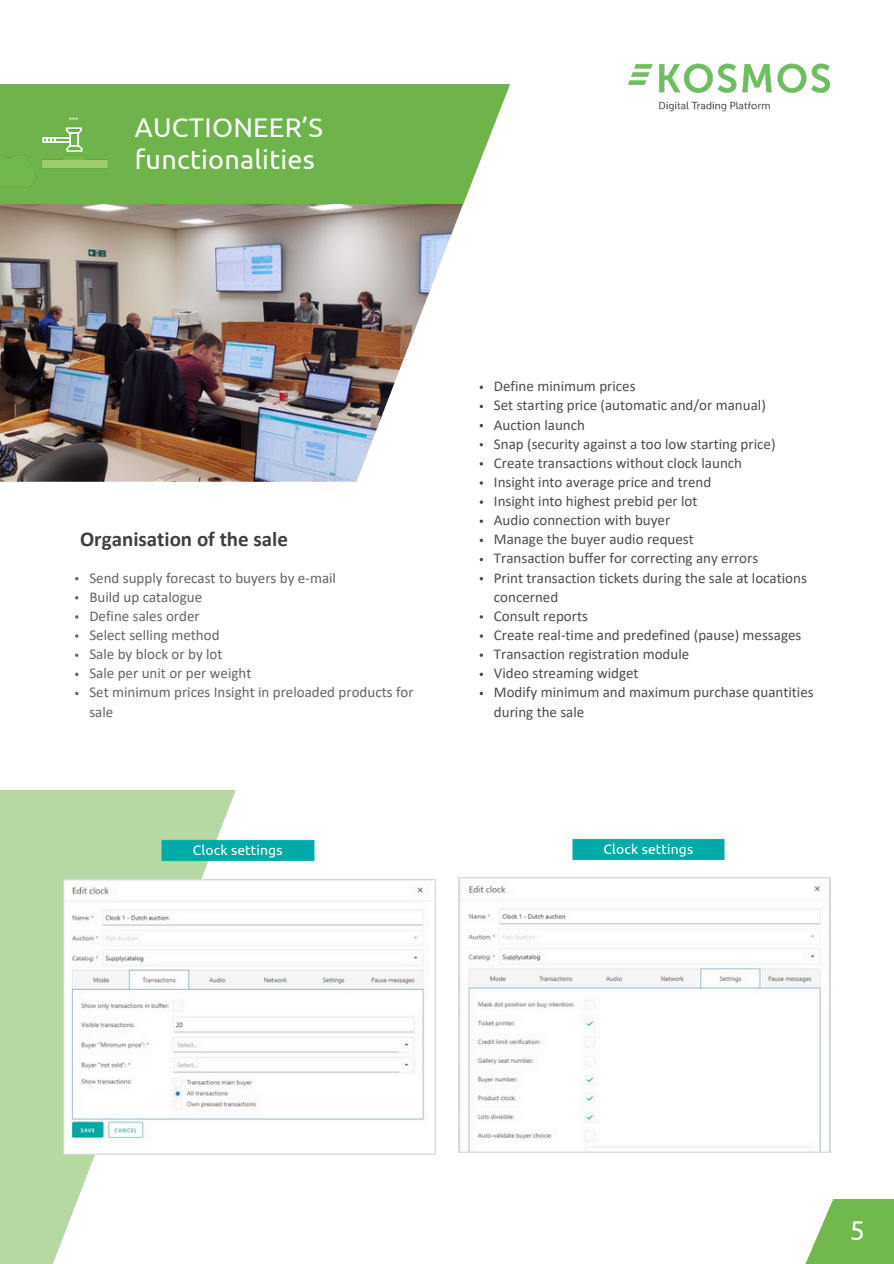
<style>
.page{position:relative;width:894px;height:1264px;background:#fff}
.page>*{position:absolute;margin:0;border:0;box-sizing:border-box;transform-origin:0 0}
.t1{font:27px/31.5px "Ubuntu";letter-spacing:.01em;color:#fff}
.t2{font:700 21px "Calibri";color:#404041}
.t3{font:15px/19.2px "Calibri";color:#4d4d4d}
.t4{font:15px/19.2px "Calibri";color:#65656a}
.t5{font:13.8px "Ubuntu";letter-spacing:.01em;color:#fff}
</style>
<div class="page">
<div style="left:0;top:85px;width:509px;height:119px;background:#6eb44b"></div>
<img style="left:806px;top:1199px;width:87px;height:64px">
<img style="left:63px;top:879px;width:373px;height:275px">
<img style="left:155px;top:833px;width:160px;height:36px">
<img style="left:458px;top:877px;width:372px;height:275px">
<img style="left:572px;top:838px;width:153px;height:23px">
<img style="left:0;top:204px;width:462px;height:277px">
<img style="left:0;top:110px;width:114px;height:85px">
<img style="left:628px;top:63px;width:203px;height:49px">
<svg style="left:479px;top:385px;width:4px;height:4px"></svg>
<svg style="left:479px;top:405px;width:4px;height:3px"></svg>
<svg style="left:479px;top:424px;width:4px;height:3px"></svg>
<svg style="left:479px;top:500px;width:4px;height:4px"></svg>
<svg style="left:479px;top:519px;width:4px;height:4px"></svg>
<svg style="left:479px;top:538px;width:4px;height:4px"></svg>
<svg style="left:479px;top:558px;width:4px;height:3px"></svg>
<svg style="left:479px;top:653px;width:4px;height:4px"></svg>
<svg style="left:479px;top:672px;width:4px;height:4px"></svg>
<svg style="left:479px;top:691px;width:4px;height:4px"></svg>
<svg style="left:75px;top:653px;width:3px;height:4px"></svg>
<p class="t1" style="left:135px;top:111px;width:189px">AUCTIONEER’S functionalities</p>
<p class="t2" style="left:80px;top:530px;width:209px">Organisation of the sale</p>
<p class="t4" style="left:89px;top:569px;width:248px">Send supply forecast to buyers by e-mail</p>
<p class="t4" style="left:89px;top:588px;width:114px">Build up catalogue</p>
<p class="t4" style="left:89px;top:607px;width:112px">Define sales order</p>
<p class="t4" style="left:89px;top:626px;width:132px">Select selling method</p>
<p class="t4" style="left:89px;top:645px;width:135px">Sale by block or by lot</p>
<p class="t4" style="left:89px;top:665px;width:163px">Sale per unit or per weight</p>
<p class="t4" style="left:89px;top:684px;width:326px">Set minimum prices Insight in preloaded products for sale</p>
<p class="t3" style="left:493px;top:378px;width:143px">Define minimum prices</p>
<p class="t3" style="left:493px;top:397px;width:273px">Set starting price (automatic and/or manual)</p>
<p class="t3" style="left:493px;top:416px;width:93px">Auction launch</p>
<p class="t3" style="left:493px;top:435px;width:283px">Snap (security against a too low starting price)</p>
<p class="t3" style="left:493px;top:454px;width:250px">Create transactions without clock launch</p>
<p class="t3" style="left:493px;top:473px;width:219px">Insight into average price and trend</p>
<p class="t3" style="left:493px;top:492px;width:205px">Insight into highest prebid per lot</p>
<p class="t3" style="left:493px;top:512px;width:178px">Audio connection with buyer</p>
<p class="t3" style="left:493px;top:531px;width:201px">Manage the buyer audio request</p>
<p class="t3" style="left:493px;top:550px;width:266px">Transaction buffer for correcting any errors</p>
<p class="t3" style="left:493px;top:569px;width:314px">Print transaction tickets during the sale at locations concerned</p>
<p class="t3" style="left:493px;top:607px;width:95px">Consult reports</p>
<p class="t3" style="left:493px;top:626px;width:309px">Create real-time and predefined (pause) messages</p>
<p class="t3" style="left:493px;top:645px;width:197px">Transaction registration module</p>
<p class="t3" style="left:493px;top:665px;width:146px">Video streaming widget</p>
<p class="t3" style="left:493px;top:684px;width:321px">Modify minimum and maximum purchase quantities during the sale</p>
<p class="t5" style="left:193px;top:842px;width:91px">Clock settings</p>
<p class="t5" style="left:603px;top:841px;width:91px">Clock settings</p>
<p class="t1" style="left:849px;top:1214px;width:17px">5</p>
</div>
